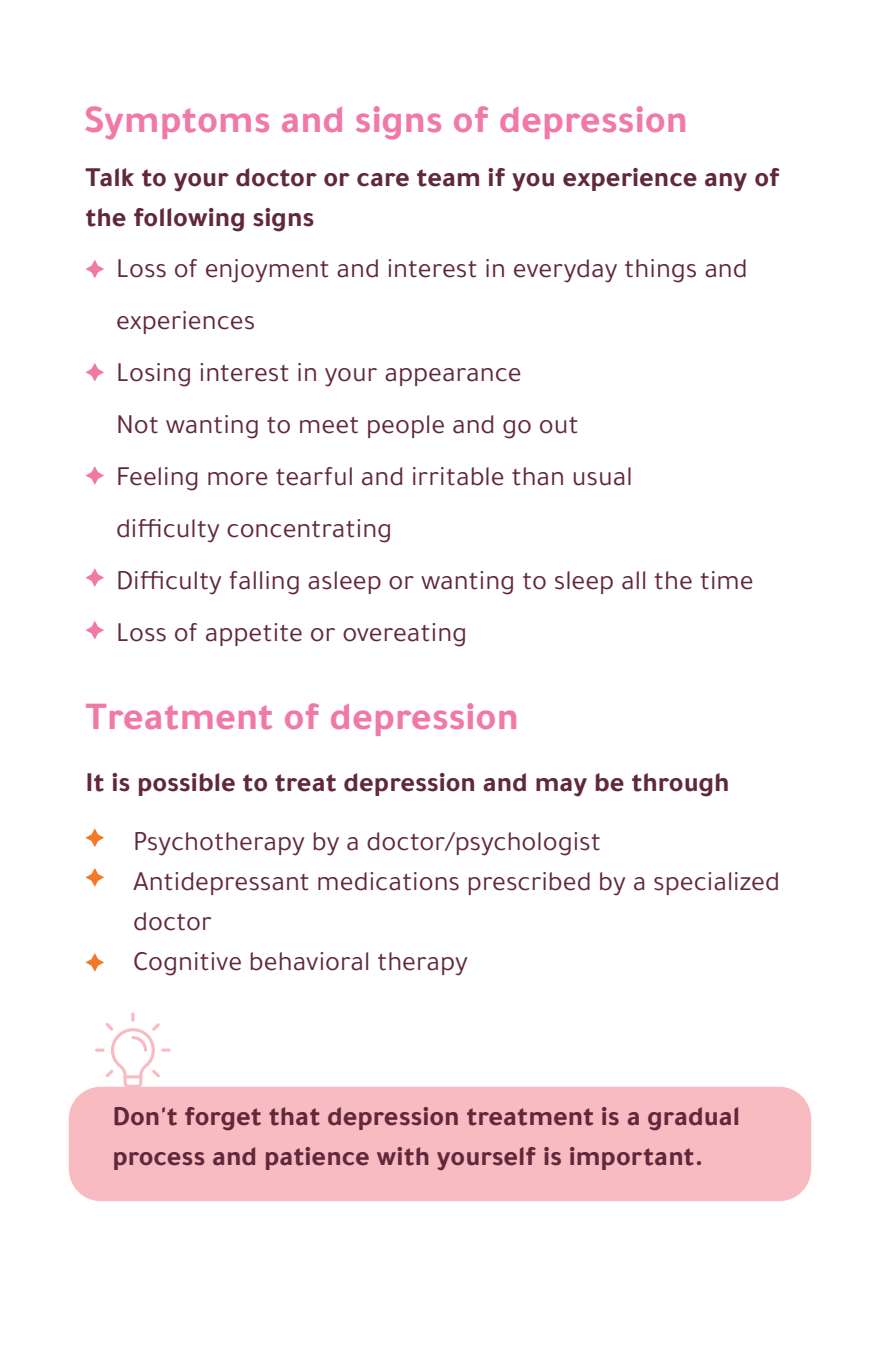
<style>
.page{position:relative;width:880px;height:1360px;background:#fff}
.page>*{position:absolute;margin:0;border:0;box-sizing:border-box;transform-origin:0 0}
.t1{font:700 40px "Tajawal";color:#f179a8}
.t2{font:28px/52px "Tajawal";color:#61283b}
.t3{font:700 28px/40px "Tajawal";color:#61283b}
</style>
<div class="page">
<svg style="left:85px;top:260px;width:19px;height:18px"></svg>
<svg style="left:85px;top:363px;width:19px;height:19px"></svg>
<svg style="left:85px;top:466px;width:19px;height:19px"></svg>
<svg style="left:85px;top:568px;width:19px;height:19px"></svg>
<svg style="left:85px;top:621px;width:19px;height:19px"></svg>
<svg style="left:85px;top:828px;width:19px;height:19px"></svg>
<svg style="left:85px;top:868px;width:19px;height:19px"></svg>
<svg style="left:85px;top:953px;width:19px;height:19px"></svg>
<div style="left:69px;top:1087px;width:742px;height:114px;background:#f8bbc2;border-radius:32px"></div>
<svg style="left:95px;top:1012px;width:76px;height:76px"></svg>
<h1 class="t1" style="left:84px;top:90px;width:606px">Symptoms and signs of depression</h1>
<p class="t3" style="left:85px;top:157px;width:696px">Talk to your doctor or care team if you experience any of the following signs</p>
<p class="t2" style="left:116px;top:242px;width:639px">Loss of enjoyment and interest in everyday things and experiences<br>Losing interest in your appearance<br>Not wanting to meet people and go out<br>Feeling more tearful and irritable than usual<br>difficulty concentrating<br>Difficulty falling asleep or wanting to sleep all the time Loss of appetite or overeating</p>
<h1 class="t1" style="left:85px;top:687px;width:435px">Treatment of depression</h1>
<p class="t3" style="left:85px;top:762px;width:646px">It is possible to treat depression and may be through</p>
<p class="t2" style="left:133px;top:822px;width:648px;line-height:40px">Psychotherapy by a doctor/psychologist Antidepressant medications prescribed by a specialized doctor<br>Cognitive behavioral therapy</p>
<p class="t3" style="left:112px;top:1096px;width:629px">Don't forget that depression treatment is a gradual process and patience with yourself is important.</p>
</div>
